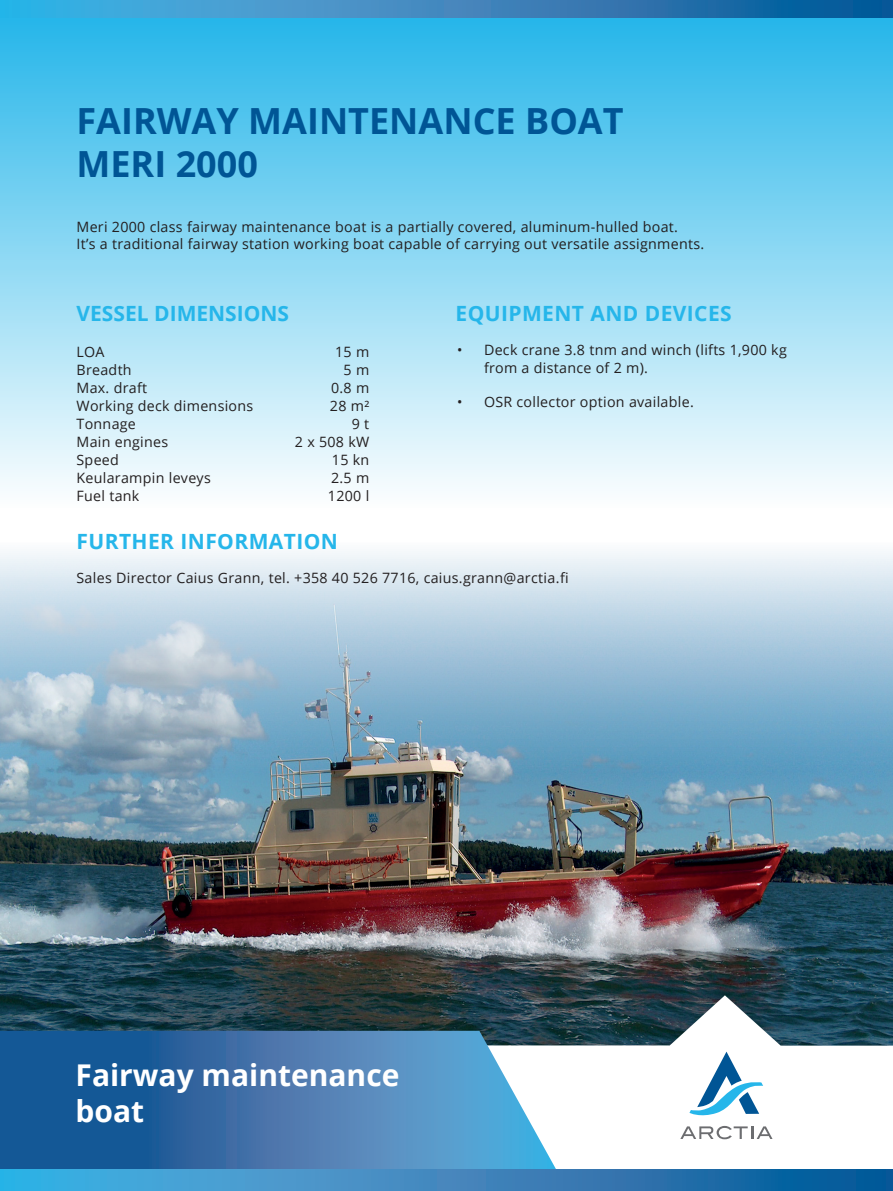
<style>
.page{position:relative;width:893px;height:1191px;background:#fff}
.page>*{position:absolute;margin:0;border:0;box-sizing:border-box;transform-origin:0 0}
.t1{font:700 36px/43.2px "Open Sans";color:#005595}
.t2{font:700 30px/36px "Open Sans";color:#fff}
.t3{font:700 21px "Open Sans";letter-spacing:.02em;color:#26b6ea}
.t4{font:700 21px "Open Sans";color:#26b6ea}
.t5{font:14.25px/17.1px "Open Sans";letter-spacing:.02em;color:#231f20}
</style>
<div class="page">
<div style="left:0;top:17px;width:893px;height:490px;background:linear-gradient(to bottom,#25b6e9,#fcfefe)"></div>
<img style="left:0;top:551px;width:893px;height:444px">
<svg style="left:0;top:995px;width:893px;height:145px"></svg>
<svg style="left:689px;top:1051px;width:74px;height:67px"></svg>
<svg style="left:680px;top:1125px;width:92px;height:14px"></svg>
<svg style="left:0;top:1030px;width:568px;height:139px;background:#487fb1"></svg>
<svg style="left:0;top:1169px;width:893px;height:22px;background:#3386bd"></svg>
<svg style="left:0;top:0;width:893px;height:18px;background:#3386be"></svg>
<h1 class="t1" style="left:77px;top:98px;width:549px">FAIRWAY MAINTENANCE BOAT<br>MERI 2000</h1>
<p class="t5" style="left:77px;top:218px;width:629px">Meri 2000 class fairway maintenance boat is a partially covered, aluminum-hulled boat.<br>It’s a traditional fairway station working boat capable of carrying out versatile assignments.</p>
<h3 class="t4" style="left:77px;top:299px;width:214px">VESSEL DIMENSIONS</h3>
<p class="t5" style="left:77px;top:343px;width:30px">LOA</p>
<p class="t5" style="left:335px;top:343px;width:36px">15 m</p>
<p class="t5" style="left:77px;top:361px;width:57px">Breadth</p>
<p class="t5" style="left:344px;top:361px;width:27px">5 m</p>
<p class="t5" style="left:77px;top:379px;width:72px">Max. draft</p>
<p class="t5" style="left:331px;top:379px;width:40px">0.8 m</p>
<p class="t5" style="left:77px;top:397px;width:178px">Working deck dimensions</p>
<p class="t5" style="left:330px;top:397px;width:41px">28 m²</p>
<p class="t5" style="left:77px;top:415px;width:61px">Tonnage</p>
<p class="t5" style="left:352px;top:415px;width:19px">9 t</p>
<p class="t5" style="left:77px;top:433px;width:93px">Main engines</p>
<p class="t5" style="left:295px;top:433px;width:76px">2 x 508 kW</p>
<p class="t5" style="left:77px;top:451px;width:44px">Speed</p>
<p class="t5" style="left:332px;top:451px;width:39px">15 kn</p>
<p class="t5" style="left:77px;top:469px;width:136px">Keularampin leveys</p>
<p class="t5" style="left:331px;top:469px;width:40px">2.5 m</p>
<p class="t5" style="left:77px;top:487px;width:64px">Fuel tank</p>
<p class="t5" style="left:328px;top:487px;width:43px">1200 l</p>
<h3 class="t3" style="left:455px;top:299px;width:278px">EQUIPMENT AND DEVICES</h3>
<p class="t5" style="left:484px;top:341px;width:304px;text-indent:-27px">• Deck crane 3.8 tnm and winch (lifts 1,900 kg from a distance of 2 m).</p>
<p class="t5" style="left:457px;top:393px;width:238px">• OSR collector option available.</p>
<h3 class="t3" style="left:77px;top:526px;width:263px">FURTHER INFORMATION</h3>
<p class="t5" style="left:77px;top:569px;width:494px">Sales Director Caius Grann, tel. +358 40 526 7716, caius.grann@arctia.fi</p>
<h2 class="t2" style="left:76px;top:1056px;width:325px">Fairway maintenance boat</h2>
</div>
